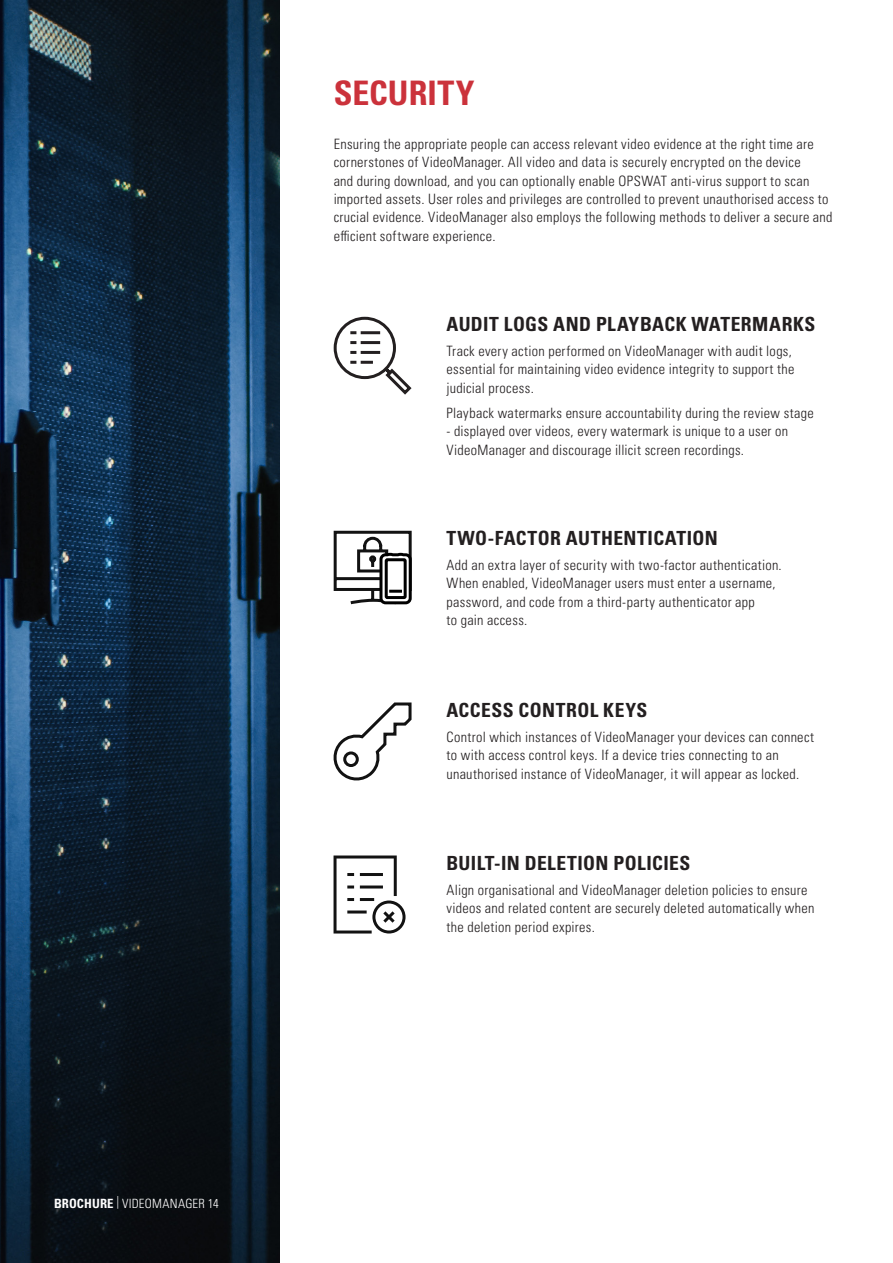
<style>
.page{position:relative;width:893px;height:1263px;background:#fff}
.page>*{position:absolute;margin:0;border:0;box-sizing:border-box;transform-origin:0 0}
.Body_Text{font:700 condensed 33.75px "Univers LT Pro";letter-spacing:.005em;color:#cb323b}
.Body_Text-2{font:700 condensed 19.5px "Univers LT Pro";letter-spacing:.02em;color:#231f20}
.Body_Text-3{font:300 condensed 14.25px/18.3px "Univers LT Pro";letter-spacing:.025em;color:#231f20}
.t1{font:300 condensed 12.75px "Univers LT Pro";letter-spacing:.015em;color:#fff}
.s1{font-weight:700}
</style>
<div class="page">
<img style="left:0;top:0;width:280px;height:1263px">
<svg style="left:333px;top:316px;width:79px;height:79px"></svg>
<hr style="left:362px;top:331px;width:17px;height:3px;background:#231f20">
<svg style="left:333px;top:530px;width:79px;height:75px"></svg>
<svg style="left:333px;top:702px;width:79px;height:79px"></svg>
<svg style="left:334px;top:855px;width:72px;height:78px"></svg>
<p class="t1" style="left:54px;top:1195px;width:166px"><span class="s1">BROCHURE</span> | VIDEOMANAGER 14</p>
<p class="Body_Text" style="left:334px;top:73px;width:142px">SECURITY</p>
<p class="Body_Text-3" style="left:334px;top:134px;width:500px">Ensuring the appropriate people can access relevant video evidence at the right time are cornerstones of VideoManager. All video and data is securely encrypted on the device<br>and during download, and you can optionally enable OPSWAT anti-virus support to scan imported assets. User roles and privileges are controlled to prevent unauthorised access to crucial evidence. VideoManager also employs the following methods to deliver a secure and efficient software experience.</p>
<p class="Body_Text-2" style="left:446px;top:312px;width:370px">AUDIT LOGS AND PLAYBACK WATERMARKS</p>
<p class="Body_Text-3" style="left:446px;top:341px;width:350px">Track every action performed on VideoManager with audit logs, essential for maintaining video evidence integrity to support the judicial process.</p>
<p class="Body_Text-3" style="left:446px;top:403px;width:369px">Playback watermarks ensure accountability during the review stage</p>
<p class="Body_Text-3" style="left:446px;top:421px;width:343px">- displayed over videos, every watermark is unique to a user on<br>VideoManager and discourage illicit screen recordings.</p>
<p class="Body_Text-2" style="left:446px;top:526px;width:273px">TWO-FACTOR AUTHENTICATION</p>
<p class="Body_Text-3" style="left:446px;top:555px;width:337px">Add an extra layer of security with two-factor authentication.<br>When enabled, VideoManager users must enter a username, password, and code from a third-party authenticator app<br>to gain access.</p>
<p class="Body_Text-2" style="left:446px;top:698px;width:202px">ACCESS CONTROL KEYS</p>
<p class="Body_Text-3" style="left:446px;top:727px;width:369px">Control which instances of VideoManager your devices can connect to with access control keys. If a device tries connecting to an unauthorised instance of VideoManager, it will appear as locked.</p>
<p class="Body_Text-2" style="left:446px;top:851px;width:245px">BUILT-IN DELETION POLICIES</p>
<p class="Body_Text-3" style="left:446px;top:880px;width:369px">Align organisational and VideoManager deletion policies to ensure videos and related content are securely deleted automatically when the deletion period expires.</p>
</div>
